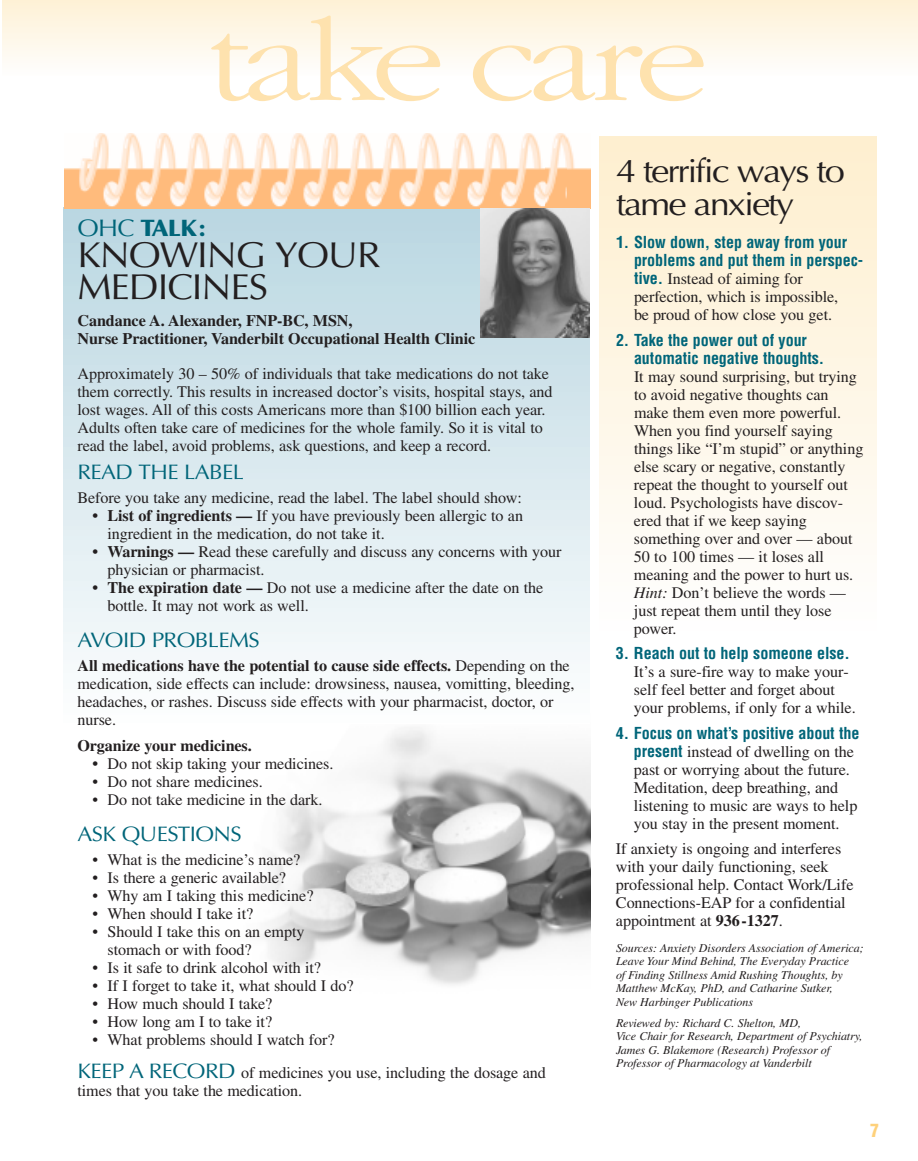
<style>
.page{position:relative;width:918px;height:1161px;background:#fff}
.page>*{position:absolute;margin:0;border:0;box-sizing:border-box;transform-origin:0 0}
.t1{font:300 120px "Garamond";letter-spacing:-.05em;color:#fee2ae;scale:1.23 1}
.t2{font:36px/31.5px "Optima";letter-spacing:-.03em;color:#231f20;scale:1.07 1}
.t3{font:33px/33px "Optima";letter-spacing:-.055em;color:#231f20;scale:1.1 1}
.t4{font:900 24px "Optim";color:#006579;scale:1.07 1}
.t5{font:21px "Optima";letter-spacing:-.03em;color:#006579;scale:1.07 1}
.t6{font:900 condensed 18px "Helvetica";color:#fed17b}
.t7{font:16.2px/18px "Times";letter-spacing:-.005em;color:#231f20}
.t8{font:700 condensed 16.2px/18px "Helvetica";letter-spacing:-.005em;color:#006579}
.t9{font:700 16.2px/18px "Times";letter-spacing:-.005em;color:#231f20}
.t10{font:italic 12px/13.5px "Times";letter-spacing:-.005em;color:#231f20}
.s1{font-family:"Optima";font-weight:400}
.s2{font-weight:700}
.s3{font-family:"Optima";font-size:21px;color:#006579}
.s4{font-family:"Helvetica";font-weight:700;font-stretch:condensed;color:#006579}
.s5{font-style:italic}
</style>
<div class="page">
<img style="left:263px;top:728px;width:327px;height:257px">
<div style="left:64px;top:208px;width:526px;height:516px;background:linear-gradient(to bottom,#b9d6e1,#fcfefe)"></div>
<img style="left:64px;top:134px;width:265px;height:74px">
<img style="left:329px;top:134px;width:261px;height:74px">
<img style="left:545px;top:133px;width:21px;height:75px">
<div style="left:3px;top:0;width:915px;height:76px;background:linear-gradient(to bottom,#fef1d5,#fefefc)"></div>
<div style="left:600px;top:137px;width:276px;height:494px;background:linear-gradient(to bottom,#feefce,#fefefe)"></div>
<img style="left:480px;top:208px;width:110px;height:129px">
<h1 class="t1" style="left:209px;top:-12px;width:408px">take care</h1>
<h3 class="t4" style="left:77px;top:213px;width:124px"><span class="s1">OHC</span> TALK:</h3>
<h2 class="t2" style="left:77px;top:243px;width:285px">KNOWING YOUR<br>MEDICINES</h2>
<p class="t9" style="left:77px;top:313px;width:399px">Candance A. Alexander, FNP-BC, MSN,<br>Nurse Practitioner, Vanderbilt Occupational Health Clinic</p>
<p class="t7" style="left:77px;top:366px;width:477px">Approximately 30 – 50% of individuals that take medications do not take them correctly. This results in increased doctor’s visits, hospital stays, and lost wages. All of this costs Americans more than $100 billion each year.<br>Adults often take care of medicines for the whole family. So it is vital to read the label, avoid problems, ask questions, and keep a record.</p>
<p class="t5" style="left:77px;top:464px;width:157px">READ THE LABEL</p>
<p class="t7" style="left:77px;top:491px;width:446px">Before you take any medicine, read the label. The label should show:</p>
<p class="t7" style="left:108px;top:509px;width:417px;text-indent:-15px"><span class="s2">• List of ingredients —</span> If you have previously been allergic to an ingredient in the medication, do not take it.</p>
<p class="t7" style="left:108px;top:545px;width:455px;text-indent:-15px"><span class="s2">• Warnings —</span> Read these carefully and discuss any concerns with your physician or pharmacist.</p>
<p class="t7" style="left:108px;top:581px;width:437px;text-indent:-15px"><span class="s2">• The expiration date —</span> Do not use a medicine after the date on the bottle. It may not work as well.</p>
<p class="t5" style="left:77px;top:632px;width:172px">AVOID PROBLEMS</p>
<p class="t7" style="left:77px;top:659px;width:498px"><span class="s2">All medications have the potential to cause side effects.</span> Depending on the medication, side effects can include: drowsiness, nausea, vomitting, bleeding, headaches, or rashes. Discuss side effects with your pharmacist, doctor, or nurse.</p>
<p class="t9" style="left:77px;top:738px;width:176px">Organize your medicines.</p>
<p class="t7" style="left:93px;top:756px;width:242px"><span class="s2">•</span> Do not skip taking your medicines.</p>
<p class="t7" style="left:93px;top:774px;width:172px">• Do not share medicines.</p>
<p class="t7" style="left:93px;top:792px;width:232px">• Do not take medicine in the dark.</p>
<p class="t5" style="left:77px;top:825px;width:155px">ASK QUESTIONS</p>
<p class="t7" style="left:93px;top:852px;width:209px">• What is the medicine’s name?</p>
<p class="t7" style="left:92px;top:870px;width:195px">• Is there a generic available?</p>
<p class="t7" style="left:92px;top:888px;width:223px">• Why am I taking this medicine?</p>
<p class="t7" style="left:92px;top:906px;width:162px">• When should I take it?</p>
<p class="t7" style="left:108px;top:924px;width:198px;text-indent:-15px">• Should I take this on an empty stomach or with food?</p>
<p class="t7" style="left:92px;top:960px;width:230px">• Is it safe to drink alcohol with it?</p>
<p class="t7" style="left:92px;top:978px;width:263px">• If I forget to take it, what should I do?</p>
<p class="t7" style="left:92px;top:996px;width:181px">• How much should I take?</p>
<p class="t7" style="left:92px;top:1014px;width:181px">• How long am I to take it?</p>
<p class="t7" style="left:77px;top:1025px;width:470px;line-height:33px;text-indent:15px">• What problems should I watch for?<br><span class="s3">KEEP A RECORD</span> of medicines you use, including the dosage and</p>
<p class="t7" style="left:77px;top:1083px;width:226px">times that you take the medication.</p>
<h3 class="t3" style="left:616px;top:158px;width:210px">4 terrific ways to tame anxiety</h3>
<p class="t8" style="left:634px;top:234px;width:231px;text-indent:-18px">1. Slow down, step away from your problems and put them in perspec-</p>
<p class="t7" style="left:634px;top:271px;width:206px"><span class="s4">tive.</span> Instead of aiming for perfection, which is impossible, be proud of how close you get.</p>
<p class="t8" style="left:634px;top:331px;width:192px;text-indent:-18px">2. Take the power out of your automatic negative thoughts.</p>
<p class="t7" style="left:634px;top:369px;width:231px">It may sound surprising, but trying to avoid negative thoughts can make them even more powerful.<br>When you find yourself saying things like “I’m stupid” or anything else scary or negative, constantly repeat the thought to yourself out loud. Psychologists have discov&shy;ered that if we keep saying something over and over — about<br>50 to 100 times — it loses all meaning and the power to hurt us.<br><span class="s5">Hint:</span> Don’t believe the words — just repeat them until they lose power.</p>
<p class="t8" style="left:616px;top:645px;width:235px">3. Reach out to help someone else.</p>
<p class="t7" style="left:634px;top:665px;width:223px">It’s a sure-fire way to make your&shy;self feel better and forget about your problems, if only for a while.</p>
<p class="t8" style="left:616px;top:724px;width:245px">4. Focus on what’s positive about the</p>
<p class="t7" style="left:634px;top:744px;width:225px"><span class="s4">present</span> instead of dwelling on the past or worrying about the future.<br>Meditation, deep breathing, and listening to music are ways to help you stay in the present moment.</p>
<p class="t7" style="left:616px;top:842px;width:239px">If anxiety is ongoing and interferes with your daily functioning, seek professional help. Contact Work/Life Connections-EAP for a confidential appointment at <span class="s2">936-1327</span>.</p>
<p class="t10" style="left:616px;top:942px;width:249px">Sources: Anxiety Disorders Association of America; Leave Your Mind Behind, The Everyday Practice<br>of Finding Stillness Amid Rushing Thoughts, by Matthew McKay, PhD, and Catharine Sutker,<br>New Harbinger Publications</p>
<p class="t10" style="left:616px;top:1017px;width:248px">Reviewed by: Richard C. Shelton, MD,<br>Vice Chair for Research, Department of Psychiatry, James G. Blakemore (Research) Professor of Professor of Pharmacology at Vanderbilt</p>
<p class="t6" style="left:870px;top:1120px;width:10px">7</p>
</div>
